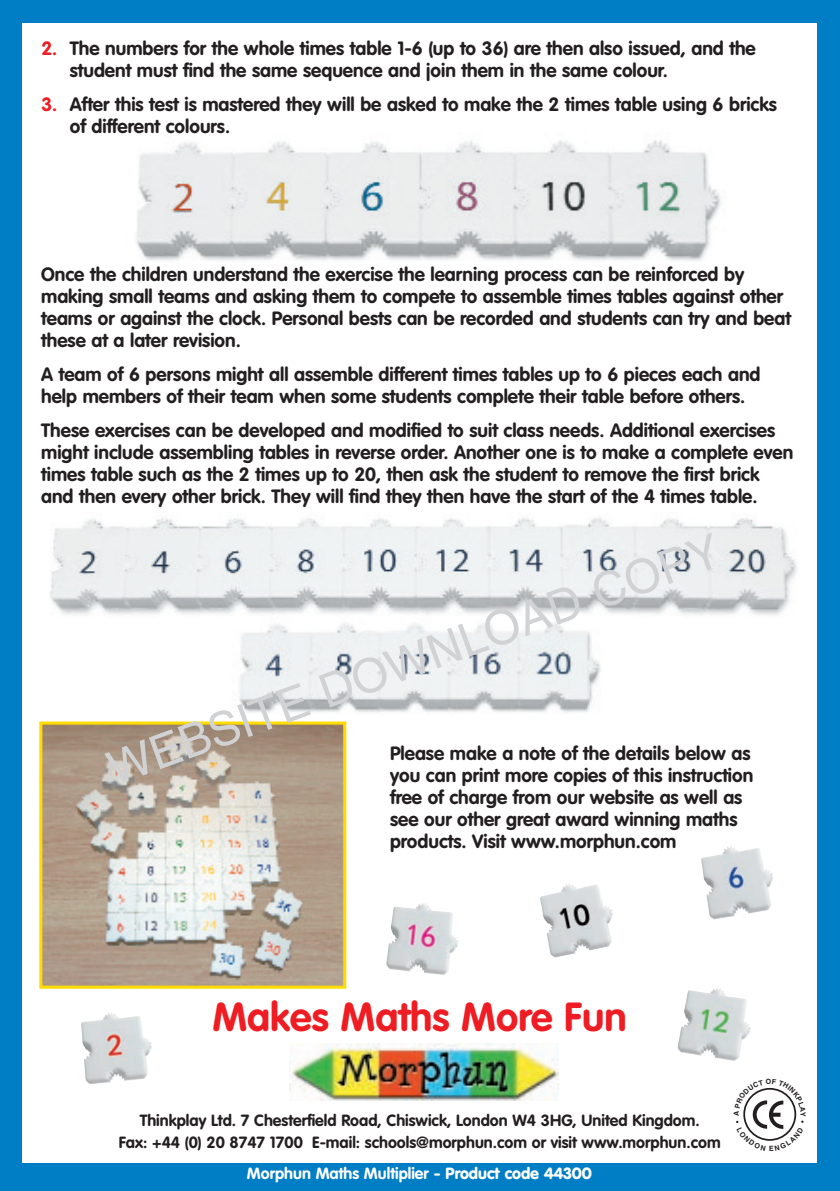
<style>
.page{position:relative;width:840px;height:1191px;background:#fff}
.page>*{position:absolute;margin:0;border:0;box-sizing:border-box;transform-origin:0 0}
.t1{font:46.8px "Helvetica";color:#d1d2d4}
.t2{font:700 40px "VAG Rounded";color:#ee1d23}
.t3{font:700 19px/22px "VAG Rounded";color:#231f20}
.t4{font:700 16px/22px "VAG Rounded";color:#231f20;text-align:center}
.t5{font:700 16px "VAG Rounded";color:#fff}
.s1{color:#ee1d23}
.s2{font-weight:900}
</style>
<div class="page">
<div style="left:0;top:0;width:839px;height:1191px;background:#007ec5"></div>
<div style="left:22px;top:24px;width:794px;height:1138px;background:#fff"></div>
<img style="left:289px;top:1043px;width:269px;height:58px">
<img style="left:136px;top:140px;width:586px;height:121px">
<img style="left:50px;top:517px;width:747px;height:99px">
<img style="left:239px;top:622px;width:362px;height:91px">
<img style="left:43px;top:725px;width:299px;height:259px">
<div style="left:39px;top:721px;width:307px;height:267px;border:3px solid #ffdc01"></div>
<img style="left:677px;top:988px;width:73px;height:73px">
<img style="left:81px;top:1012px;width:71px;height:72px">
<img style="left:540px;top:883px;width:73px;height:74px">
<img style="left:386px;top:903px;width:72px;height:72px">
<img style="left:701px;top:847px;width:72px;height:72px">
<svg style="left:736px;top:1088px;width:68px;height:53px"></svg>
<p class="t3" style="left:70px;top:38px;width:687px;text-indent:-28px"><span class="s1">2.</span> The numbers for the whole times table 1-6 (up to 36) are then also issued, and the student must find the same sequence and join them in the same colour.</p>
<p class="t3" style="left:70px;top:94px;width:708px;text-indent:-28px"><span class="s1">3.</span> After this test is mastered they will be asked to make the 2 times table using 6 bricks of different colours.</p>
<p class="t3" style="left:41px;top:265px;width:751px">Once the children understand the exercise the learning process can be reinforced by making small teams and asking them to compete to assemble times tables against other teams or against the clock. Personal bests can be recorded and students can try and beat these at a later revision.</p>
<p class="t3" style="left:41px;top:365px;width:720px">A team of 6 persons might all assemble different times tables up to 6 pieces each and help members of their team when some students complete their table before others.</p>
<p class="t3" style="left:41px;top:421px;width:753px">These exercises can be developed and modified to suit class needs. Additional exercises might include assembling tables in reverse order. Another one is to make a complete even times table such as the 2 times up to 20, then ask the student to remove the first brick and then every other brick. They will find they then have the start of the 4 times table.</p>
<h1 class="t1" style="left:103px;top:754px;width:649px;rotate:-20deg">WEBSITE DOWNLOAD COPY</h1>
<p class="t3" style="left:390px;top:744px;width:364px">Please make a note of the details below as you can print more copies of this instruction free of charge from our website as well as see our other great award winning maths products. Visit www.morphun.com</p>
<h2 class="t2" style="left:212px;top:1000px;width:415px">Makes Maths More Fun</h2>
<p class="t4" style="left:119px;top:1110px;width:603px">Thinkplay Ltd. 7 Chesterfield Road, Chiswick, London W4 3HG, United Kingdom.<br>Fax: +44 (0) 20 8747 1700 E-mail: schools@morphun.com or visit www.morphun.com</p>
<p class="t5" style="left:247px;top:1166px;width:346px">Morphun Maths Multiplier <span class="s2">- Product code 44300</span></p>
</div>
